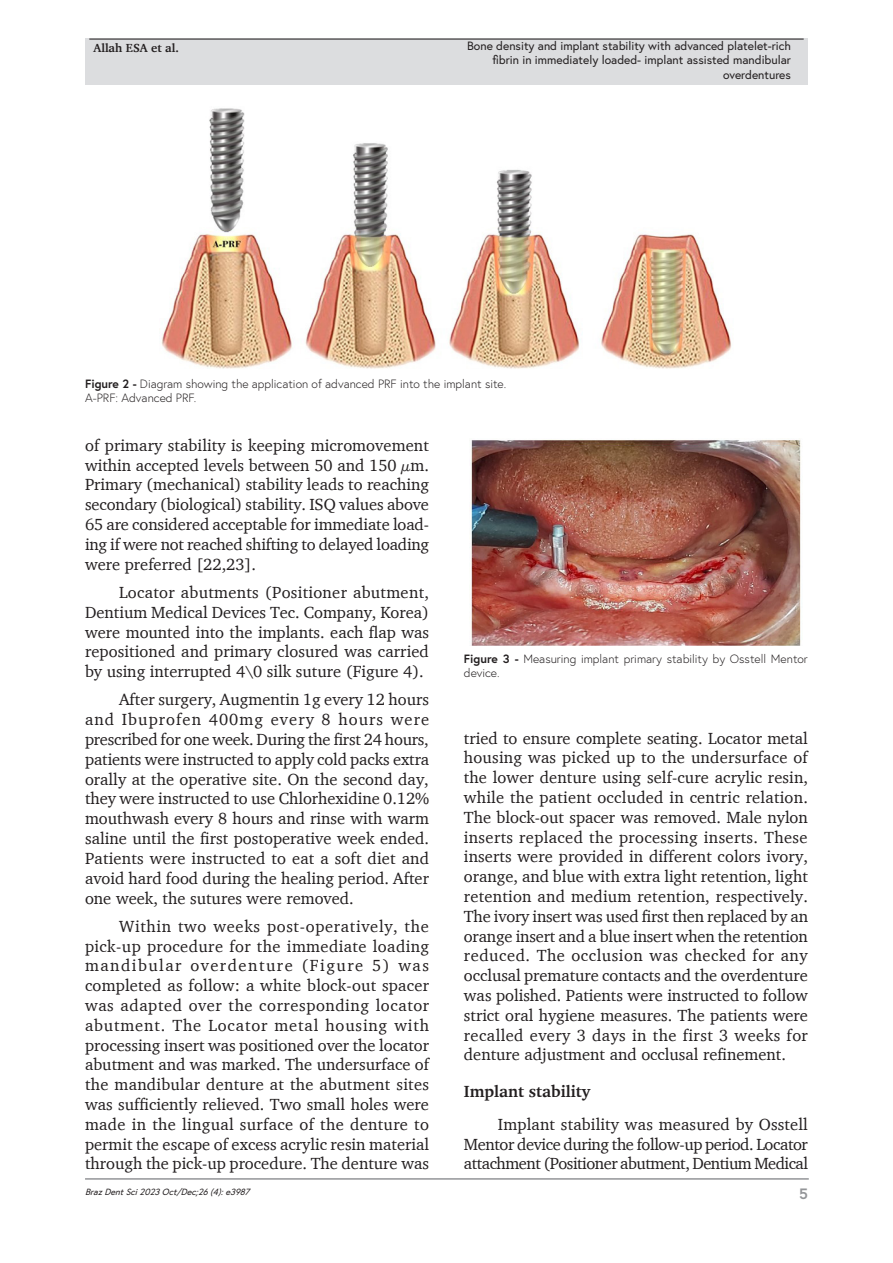
<style>
.page{position:relative;width:893px;height:1263px;background:#fff}
.page>*{position:absolute;margin:0;border:0;box-sizing:border-box;transform-origin:0 0}
.Paragraph{font:16.5px/19.8px "Charter";color:#231f20;text-align:justify}
.Heading2{font:700 16.5px "Charter";color:#231f20}
.t1{font:700 15px "Europa";color:#939598}
.FigureCaption{font:300 12px/14.4px "Europa";color:#231f20}
.t2{font:12px/14.4px "Europa";color:#231f20;text-align:right}
.t3{font:12px "Europa";letter-spacing:-.21em;color:#231f20}
.t4{font:700 12px "Charter";color:#231f20}
.t5{font:italic 9px "Europa";color:#231f20}
.s1{font-weight:700}
</style>
<div class="page">
<hr style="left:85px;top:1178px;width:724px;height:2px;background:#939598">
<div style="left:85px;top:39px;width:723px;height:46px;background:#dcdddf"></div>
<hr style="left:89px;top:39px;width:715px;height:1px;background:#231f20">
<img style="left:161px;top:108px;width:571px;height:261px">
<img style="left:471px;top:440px;width:330px;height:205px">
<p class="t4" style="left:94px;top:41px;width:87px">Allah ESA et al.</p>
<p class="t2" style="left:467px;top:38px;width:325px">Bone density and implant stability with advanced platelet-rich fibrin in immediately loaded- implant assisted mandibular overdentures</p>
<p class="t3" style="left:463px;top:53px;width:329px">Bonedenstyandimplantstabilitywithadvancedplatelet-richfibrininimmediatelyloaded-implantassis edmandibularoverdentures</p>
<p class="FigureCaption" style="left:85px;top:376px;width:423px"><span class="s1">Figure 2 -</span> Diagram showing the application of advanced PRF into the implant site.</p>
<p class="FigureCaption" style="left:85px;top:390px;width:113px">A-PRF: Advanced PRF.</p>
<p class="Paragraph" style="left:85px;top:435px;width:346px">of primary stability is keeping micromovement within accepted levels between 50 and 150 μm.<br>Primary (mechanical) stability leads to reaching secondary (biological) stability. ISQ values above 65 are considered acceptable for immediate load&shy;ing if were not reached shifting to delayed loading were preferred [22,23].</p>
<p class="Paragraph" style="left:85px;top:582px;width:346px;text-indent:34px">Locator abutments (Positioner abutment, Dentium Medical Devices Tec. Company, Korea) were mounted into the implants. each flap was repositioned and primary closured was carried by using interrupted 4\0 silk suture (Figure 4).</p>
<p class="Paragraph" style="left:85px;top:689px;width:346px;text-indent:34px">After surgery, Augmentin 1g every 12 hours and Ibuprofen 400mg every 8 hours were prescribed for one week. During the first 24 hours, patients were instructed to apply cold packs extra orally at the operative site. On the second day, they were instructed to use Chlorhexidine 0.12% mouthwash every 8 hours and rinse with warm saline until the first postoperative week ended.<br>Patients were instructed to eat a soft diet and avoid hard food during the healing period. After one week, the sutures were removed.</p>
<p class="Paragraph" style="left:85px;top:916px;width:346px;text-indent:34px">Within two weeks post-operatively, the pick-up procedure for the immediate loading mandibular overdenture (Figure 5) was completed as follow: a white block-out spacer was adapted over the corresponding locator abutment. The Locator metal housing with processing insert was positioned over the locator abutment and was marked. The undersurface of the mandibular denture at the abutment sites was sufficiently relieved. Two small holes were made in the lingual surface of the denture to permit the escape of excess acrylic resin material through the pick-up procedure. The denture was</p>
<p class="t5" style="left:85px;top:1185px;width:169px">BrazDentSci2023Oct/Dec;26(4):e3987</p>
<p class="FigureCaption" style="left:464px;top:651px;width:345px"><span class="s1">Figure 3 -</span> Measuring implant primary stability by Osstell Mentor device.</p>
<p class="Paragraph" style="left:464px;top:728px;width:346px">tried to ensure complete seating. Locator metal housing was picked up to the undersurface of the lower denture using self-cure acrylic resin, while the patient occluded in centric relation.<br>The block-out spacer was removed. Male nylon inserts replaced the processing inserts. These inserts were provided in different colors ivory, orange, and blue with extra light retention, light retention and medium retention, respectively.<br>The ivory insert was used first then replaced by an orange insert and a blue insert when the retention reduced. The occlusion was checked for any occlusal premature contacts and the overdenture was polished. Patients were instructed to follow strict oral hygiene measures. The patients were recalled every 3 days in the first 3 weeks for denture adjustment and occlusal refinement.</p>
<p class="Heading2" style="left:464px;top:1081px;width:128px">Implant stability</p>
<p class="Paragraph" style="left:464px;top:1114px;width:346px;text-indent:34px">Implant stability was measured by Osstell Mentor device during the follow-up period. Locator attachment (Positioner abutment, Dentium Medical</p>
<p class="t1" style="left:799px;top:1184px;width:10px">5</p>
</div>
